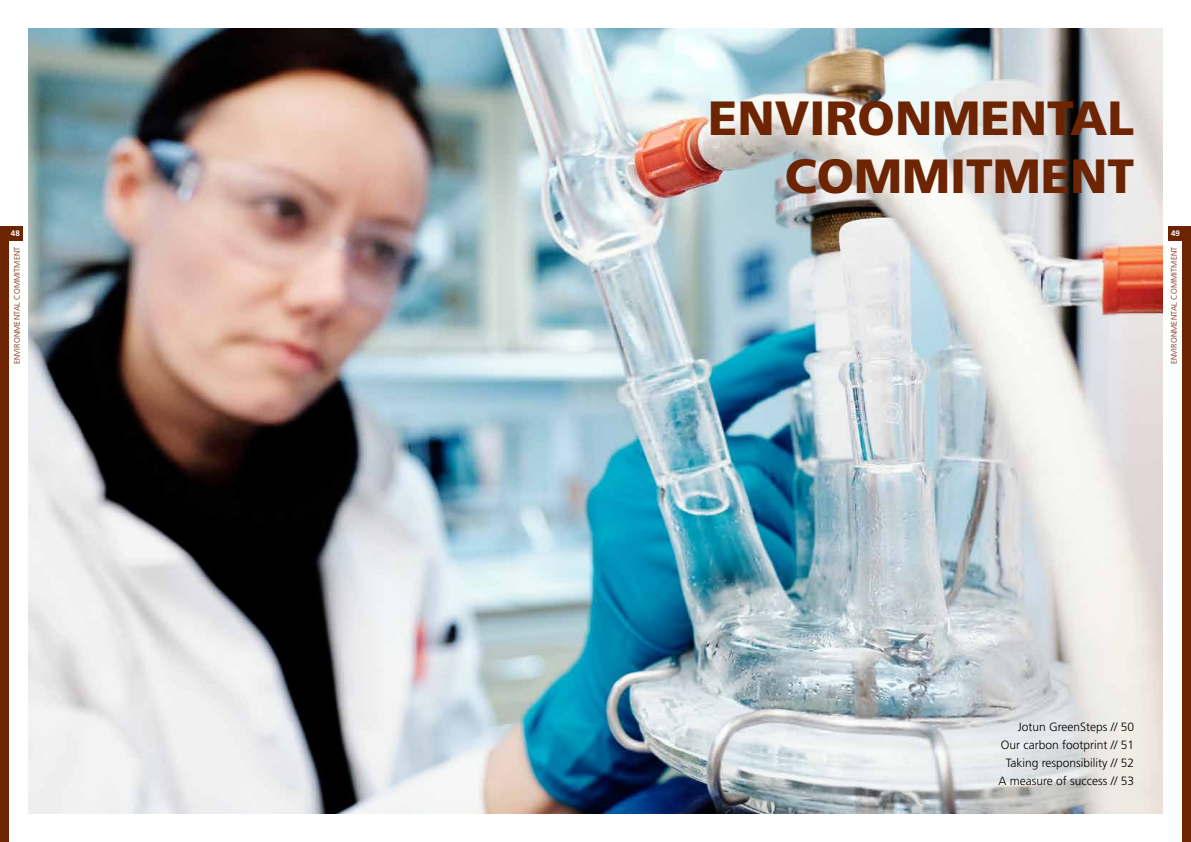
<style>
.page{position:relative;width:1191px;height:842px;background:#fff}
.page>*{position:absolute;margin:0;border:0;box-sizing:border-box;transform-origin:0 0}
.t1{font:900 48px/57.6px "Frutiger";color:#6c2403;text-align:right}
.t2{font:300 12px/18px "Frutiger";color:#000;text-align:right}
.t3{font:300 8px "Frutiger";letter-spacing:.02em;color:#6c2403}
.t4{font:700 8px "Frutiger";color:#fff}
</style>
<div class="page">
<img style="left:28px;top:28px;width:1134px;height:786px">
<div style="left:1182px;top:227px;width:9px;height:615px;background:#6c2403"></div>
<div style="left:1168px;top:227px;width:14px;height:14px;background:#6c2403"></div>
<div style="left:0;top:227px;width:9px;height:615px;background:#6c2403"></div>
<div style="left:9px;top:227px;width:14px;height:14px;background:#6c2403"></div>
<h1 class="t1" style="left:708px;top:89px;width:427px">ENVIRONMENTAL<br>COMMITMENT</h1>
<p class="t4" style="left:11px;top:229px;width:10px">48</p>
<p class="t4" style="left:1171px;top:229px;width:10px">49</p>
<p class="t3" style="left:13px;top:364px;width:119px;rotate:-90deg">ENVIRONMENTAL COMMITMENT</p>
<p class="t3" style="left:1169px;top:364px;width:119px;rotate:-90deg">ENVIRONMENTAL COMMITMENT</p>
<p class="t2" style="left:998px;top:718px;width:137px">Jotun GreenSteps // 50<br>Our carbon footprint // 51<br>Taking responsibility // 52<br>A measure of success // 53</p>
</div>
